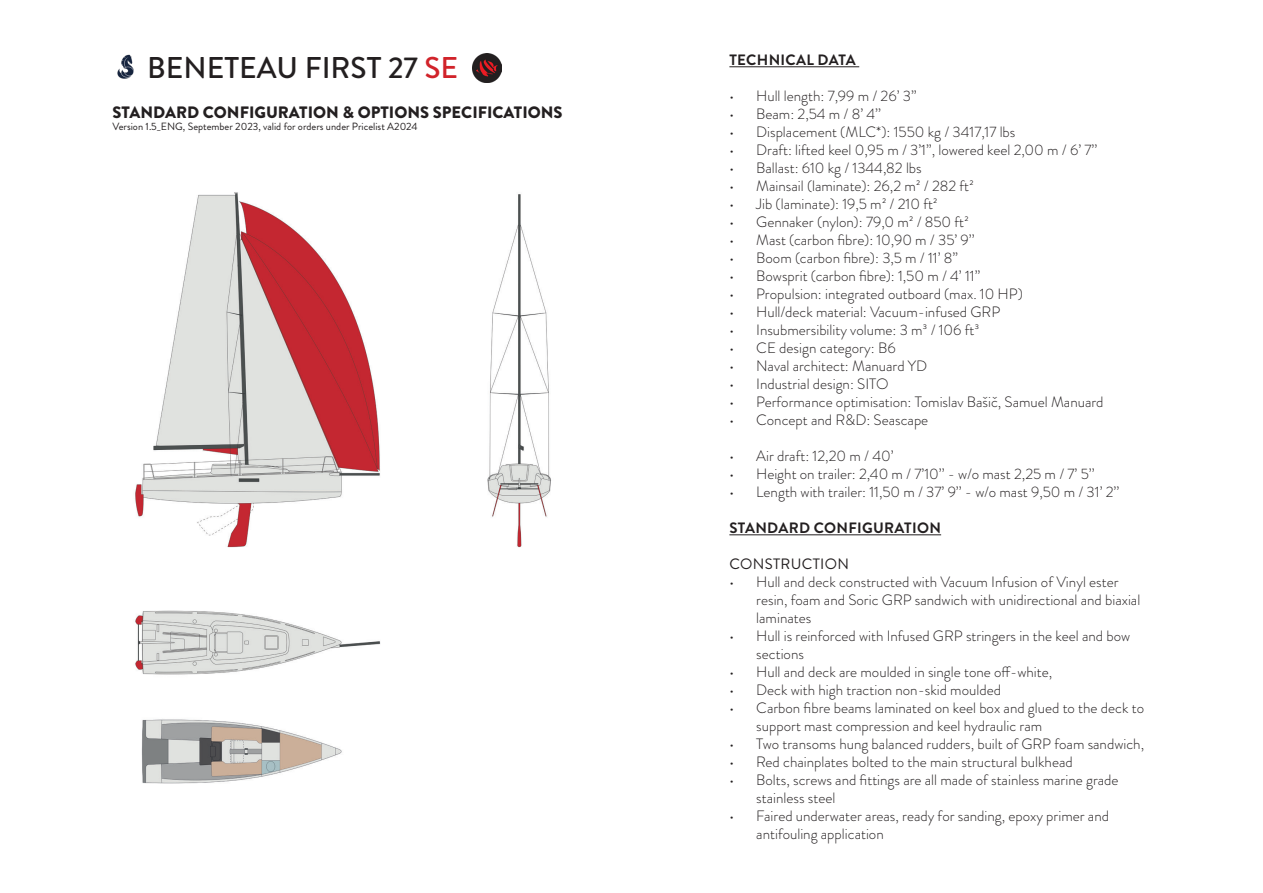
<style>
.page{position:relative;width:1263px;height:893px;background:#fff}
.page>*{position:absolute;margin:0;border:0;box-sizing:border-box;transform-origin:0 0}
.t1{font:500 30px "Brandon Grotesque";color:#231f20}
.t2{font:900 16.5px "Brandon Grotesque";color:#231f20}
.t3{font:300 15px/18px "Brandon Grotesque";color:#231f20}
.podnaslovi{font:700 15px "Brandon Grotesque";letter-spacing:.02em;color:#231f20}
.podnaslovi-2{font:15px "Brandon Grotesque";letter-spacing:.02em;color:#231f20}
.natuknice{font:10.5px "Brandon Grotesque";color:#231f20}
.s1{color:#d1232a}
</style>
<div class="page">
<img style="left:135px;top:192px;width:416px;height:592px">
<hr style="left:729px;top:66px;width:130px;height:1px;background:#231f20">
<hr style="left:729px;top:534px;width:212px;height:1px;background:#231f20">
<img style="left:117px;top:54px;width:17px;height:25px">
<img style="left:473px;top:54px;width:28px;height:29px">
<p class="t1" style="left:147px;top:47px;width:312px">BENETEAU FIRST 27 <span class="s1">SE</span></p>
<p class="podnaslovi" style="left:729px;top:50px;width:128px">TECHNICAL DATA</p>
<p class="t3" style="left:729px;top:87px;width:189px">• Hull length: 7,99 m / 26’ 3’’</p>
<p class="t3" style="left:729px;top:105px;width:153px">• Beam: 2,54 m / 8’ 4’’</p>
<p class="t3" style="left:729px;top:123px;width:288px">• Displacement (MLC*): 1550 kg / 3417,17 lbs</p>
<p class="t3" style="left:729px;top:141px;width:369px">• Draft: lifted keel 0,95 m / 3’1’’, lowered keel 2,00 m / 6’ 7’’</p>
<p class="t3" style="left:729px;top:159px;width:194px">• Ballast: 610 kg / 1344,82 lbs</p>
<p class="t3" style="left:729px;top:177px;width:246px">• Mainsail (laminate): 26,2 m2 / 282 ft2</p>
<p class="t3" style="left:729px;top:195px;width:210px">• Jib (laminate): 19,5 m2 / 210 ft2</p>
<p class="t3" style="left:729px;top:213px;width:241px">• Gennaker (nylon): 79,0 m2 / 850 ft2</p>
<p class="t3" style="left:729px;top:231px;width:247px">• Mast (carbon fibre): 10,90 m / 35’ 9’’</p>
<p class="t3" style="left:729px;top:249px;width:230px">• Boom (carbon fibre): 3,5 m / 11’ 8’’</p>
<p class="t3" style="left:729px;top:267px;width:253px">• Bowsprit (carbon fibre): 1,50 m / 4’ 11’’</p>
<p class="t3" style="left:729px;top:285px;width:295px">• Propulsion: integrated outboard (max. 10 HP)</p>
<p class="t3" style="left:729px;top:303px;width:272px">• Hull/deck material: Vacuum-infused GRP</p>
<p class="t3" style="left:729px;top:321px;width:251px">• Insubmersibility volume: 3 m3 / 106 ft3</p>
<p class="t3" style="left:729px;top:339px;width:168px">• CE design category: B6</p>
<p class="t3" style="left:729px;top:357px;width:200px">• Naval architect: Manuard YD</p>
<p class="t3" style="left:729px;top:375px;width:161px">• Industrial design: SITO</p>
<p class="t3" style="left:729px;top:393px;width:376px">• Performance optimisation: Tomislav Bašič, Samuel Manuard</p>
<p class="t3" style="left:729px;top:411px;width:200px">• Concept and R&amp;D: Seascape</p>
<p class="t3" style="left:729px;top:447px;width:166px">• Air draft: 12,20 m / 40’</p>
<p class="t3" style="left:729px;top:465px;width:367px">• Height on trailer: 2,40 m / 7’10’’ - w/o mast 2,25 m / 7’ 5’’</p>
<p class="t3" style="left:729px;top:483px;width:391px">• Length with trailer: 11,50 m / 37’ 9’’ - w/o mast 9,50 m / 31’ 2’’</p>
<p class="podnaslovi" style="left:729px;top:518px;width:213px">STANDARD CONFIGURATION</p>
<p class="podnaslovi-2" style="left:729px;top:554px;width:121px">CONSTRUCTION</p>
<p class="t3" style="left:756px;top:573px;width:385px;text-indent:-27px">• Hull and deck constructed with Vacuum Infusion of Vinyl ester resin, foam and Soric GRP sandwich with unidirectional and biaxial laminates</p>
<p class="t3" style="left:756px;top:627px;width:375px;text-indent:-27px">• Hull is reinforced with Infused GRP stringers in the keel and bow sections</p>
<p class="t3" style="left:729px;top:663px;width:324px">• Hull and deck are moulded in single tone off-white,</p>
<p class="t3" style="left:729px;top:681px;width:273px">• Deck with high traction non-skid moulded</p>
<p class="t3" style="left:756px;top:699px;width:389px;text-indent:-27px">• Carbon fibre beams laminated on keel box and glued to the deck to support mast compression and keel hydraulic ram</p>
<p class="t3" style="left:729px;top:735px;width:416px">• Two transoms hung balanced rudders, built of GRP foam sandwich,</p>
<p class="t3" style="left:729px;top:753px;width:345px">• Red chainplates bolted to the main structural bulkhead</p>
<p class="t3" style="left:756px;top:771px;width:364px;text-indent:-27px">• Bolts, screws and fittings are all made of stainless marine grade stainless steel</p>
<p class="t3" style="left:756px;top:807px;width:354px;text-indent:-27px">• Faired underwater areas, ready for sanding, epoxy primer and antifouling application</p>
<p class="t2" style="left:113px;top:100px;width:452px">STANDARD CONFIGURATION &amp; OPTIONS SPECIFICATIONS</p>
<p class="natuknice" style="left:113px;top:120px;width:307px">Version 1.5_ENG, September 2023, valid for orders under Pricelist A2024</p>
</div>
